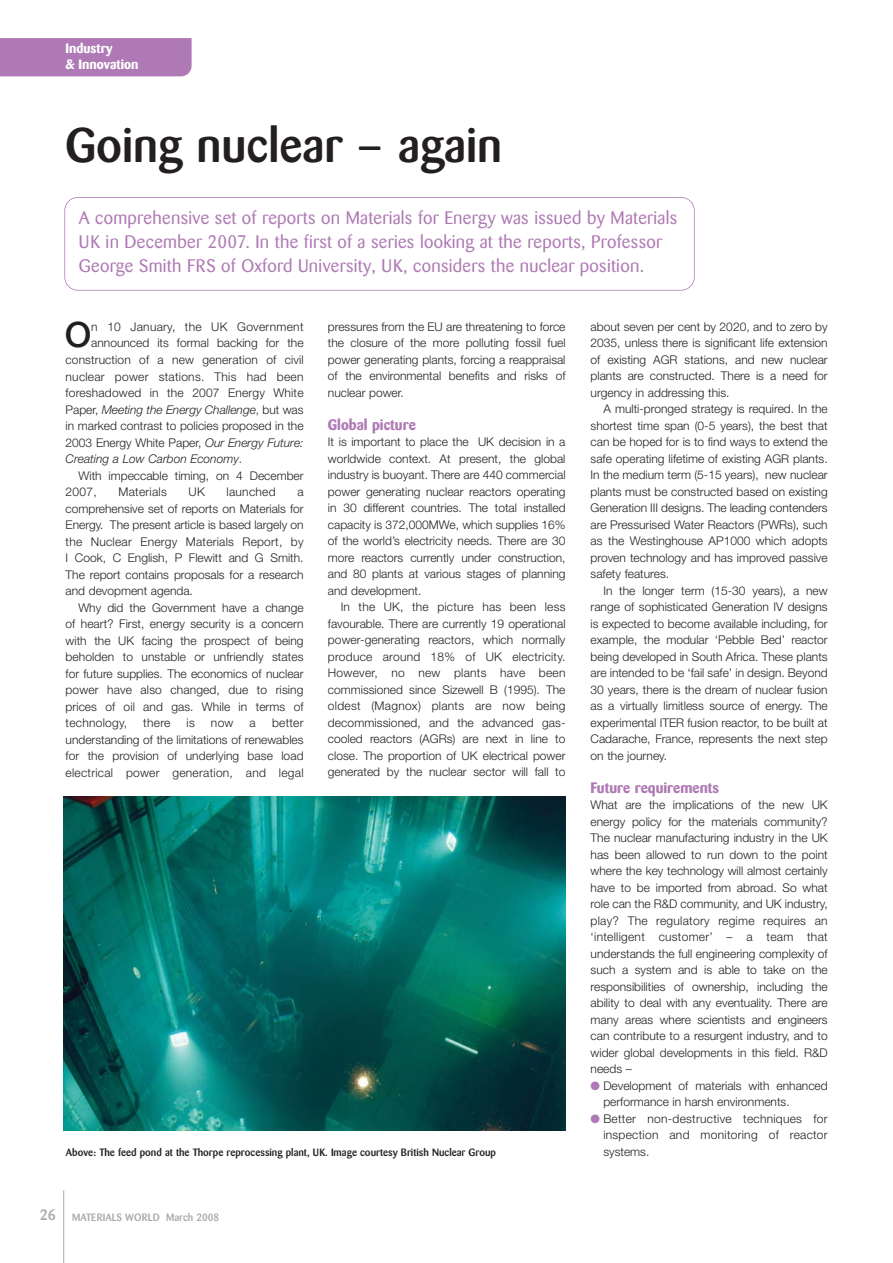
<style>
.page{position:relative;width:893px;height:1263px;background:#fff}
.page>*{position:absolute;margin:0;border:0;box-sizing:border-box;transform-origin:0 0}
.t1{font:500 48px "Barmeno";color:#231f20}
.t2{font:500 35.1px "Helvetica Neue";color:#231f20}
.t3{font:18px/24px "Barmeno";letter-spacing:.015em;color:#ae79b4}
.t4{font:700 15px "Barmeno";color:#ae79b4}
.t5{font:700 13.5px/16.2px "Barmeno";color:#fff}
.t6{font:300 12px/16.5px "Helvetica Neue";color:#231f20;text-align:justify}
.t7{font:300 12px/16.5px "Helvetica Neue";letter-spacing:.02em;color:#231f20;text-align:right}
.t8{font:italic 300 12px "Helvetica Neue";color:#231f20}
.t9{font:500 10.5px "Barmeno";color:#231f20}
.t10{font:500 10.5px "Barmeno";color:#a7a9ac}
.s1{font-style:normal}
.s2{font-style:italic}
.s3{color:#ae79b4}
.s4{font-size:15px}
</style>
<div class="page">
<div style="left:0;top:38px;width:192px;height:38px;background:#ae79b4"></div>
<hr style="left:63px;top:1190px;width:1px;height:73px;background:#a7a9ac">
<div style="left:64px;top:197px;width:631px;height:94px;border:2px solid #ae79b4;border-radius:14px"></div>
<img style="left:64px;top:796px;width:502px;height:334px">
<p class="t5" style="left:66px;top:41px;width:74px">Industry<br>&amp; Innovation</p>
<h1 class="t1" style="left:65px;top:125px;width:438px">Going nuclear – again</h1>
<h3 class="t3" style="left:79px;top:208px;width:600px">A comprehensive set of reports on Materials for Energy was issued by Materials<br>UK in December 2007. In the first of a series looking at the reports, Professor<br>George Smith FRS of Oxford University, UK, considers the nuclear position.</h3>
<h2 class="t2" style="left:65px;top:322px;width:28px">O</h2>
<p class="t7" style="left:91px;top:320px;width:214px">n 10 January, the UK Government</p>
<p class="t6" style="left:91px;top:336px;width:214px">announced its formal backing for the</p>
<p class="t6" style="left:66px;top:353px;width:239px">construction of a new generation of civil</p>
<p class="t7" style="left:66px;top:369px;width:239px">nuclear power stations. This had been</p>
<p class="t6" style="left:66px;top:386px;width:239px">foreshadowed in the 2007 Energy White</p>
<p class="t8" style="left:66px;top:405px;width:239px"><span class="s1">Paper,</span> Meeting the Energy Challenge<span class="s1">, but was</span></p>
<p class="t6" style="left:66px;top:419px;width:239px">in marked contrast to policies proposed in the</p>
<p class="t6" style="left:66px;top:435px;width:239px">2003 Energy White Paper, <span class="s2">Our Energy Future:</span></p>
<p class="t8" style="left:66px;top:454px;width:178px">Creating a Low Carbon Economy<span class="s1">.</span></p>
<p class="t6" style="left:78px;top:468px;width:227px">With impeccable timing, on 4 December</p>
<p class="t6" style="left:66px;top:485px;width:33px">2007,</p>
<p class="t7" style="left:118px;top:485px;width:50px">Materials</p>
<p class="t6" style="left:189px;top:485px;width:18px">UK</p>
<p class="t7" style="left:227px;top:485px;width:50px">launched</p>
<p class="t6" style="left:66px;top:485px;width:239px;text-indent:232px">a comprehensive set of reports on Materials for Energy. The present article is based largely on the Nuclear Energy Materials Report, by I Cook, C English, P Flewitt and G Smith.<br>The report contains proposals for a research and devopment agenda.</p>
<p class="t6" style="left:66px;top:600px;width:239px;text-indent:13px">Why did the Government have a change of heart? First, energy security is a concern with the UK facing the prospect of being beholden to unstable or unfriendly states for future supplies. The economics of nuclear power have also changed, due to rising prices of oil and gas. While in terms of technology,</p>
<p class="t6" style="left:66px;top:716px;width:239px;text-indent:206px">better understanding of the limitations of renewables for the provision of underlying base load electrical power generation, and legal</p>
<p class="t6" style="left:143px;top:716px;width:29px">there</p>
<p class="t6" style="left:187px;top:716px;width:10px">is</p>
<p class="t6" style="left:211px;top:716px;width:24px">now</p>
<p class="t6" style="left:250px;top:716px;width:8px">a</p>
<p class="t6" style="left:328px;top:319px;width:239px">pressures from the EU are threatening to force the closure of the more polluting fossil fuel power generating plants, forcing a reappraisal of the environmental benefits and risks of nuclear power.</p>
<p class="t4" style="left:328px;top:418px;width:89px">Global picture</p>
<p class="t6" style="left:328px;top:435px;width:239px">It is important to place the UK decision in a worldwide context. At present, the global industry is buoyant. There are 440 commercial power generating nuclear reactors operating in 30 different countries. The total installed capacity is 372,000MWe, which supplies 16% of the world’s electricity needs. There are 30 more reactors currently under construction, and 80 plants at various stages of planning and development.</p>
<p class="t6" style="left:328px;top:600px;width:239px;text-indent:13px">In the UK, the picture has been less favourable. There are currently 19 operational power-generating reactors, which normally produce around 18% of UK electricity.<br>However, no new plants have been commissioned since Sizewell B (1995). The oldest (Magnox) plants are now being decommissioned, and the advanced gas&shy;cooled reactors (AGRs) are next in line to close. The proportion of UK electrical power generated by the nuclear sector will fall to</p>
<p class="t6" style="left:591px;top:319px;width:239px">about seven per cent by 2020, and to zero by 2035, unless there is significant life extension of existing AGR stations, and new nuclear plants are constructed. There is a need for urgency in addressing this.</p>
<p class="t6" style="left:591px;top:402px;width:239px;text-indent:13px">A multi-pronged strategy is required. In the shortest time span (0-5 years), the best that can be hoped for is to find ways to extend the safe operating lifetime of existing AGR plants.<br>In the medium term (5-15 years), new nuclear plants must be constructed based on existing Generation III designs. The leading contenders are Pressurised Water Reactors (PWRs), such as the Westinghouse AP1000 which adopts proven technology and has improved passive safety features.</p>
<p class="t6" style="left:591px;top:583px;width:239px;text-indent:13px">In the longer term (15-30 years), a new range of sophisticated Generation IV designs is expected to become available including, for example, the modular ‘Pebble Bed’ reactor being developed in South Africa. These plants are intended to be ‘fail safe’ in design. Beyond 30 years, there is the dream of nuclear fusion as a virtually limitless source of energy. The experimental ITER fusion reactor, to be built at Cadarache, France, represents the next step on the journey.</p>
<p class="t4" style="left:591px;top:781px;width:130px">Future requirements</p>
<p class="t6" style="left:591px;top:798px;width:239px">What are the implications of the new UK energy policy for the materials community?<br>The nuclear manufacturing industry in the UK has been allowed to run down to the point where the key technology will almost certainly have to be imported from abroad. So what role can the R&amp;D community, and UK industry, play? The regulatory regime requires an ‘intelligent customer’ – a team that understands the full engineering complexity of such a system and is able to take on the responsibilities of ownership, including the ability to deal with any eventuality. There are many areas where scientists and engineers can contribute to a resurgent industry, and to wider global developments in this field. R&amp;D needs –</p>
<p class="t6" style="left:603px;top:1078px;width:226px;text-indent:-13px"><span class="s3">●</span> Development of materials with enhanced performance in harsh environments.</p>
<p class="t7" style="left:591px;top:1111px;width:239px"><span class="s3">●</span> Better non-destructive techniques for inspection and monitoring of reactor</p>
<p class="t9" style="left:66px;top:1148px;width:432px">Above: The feed pond at the Thorpe reprocessing plant, UK. Image courtesy British Nuclear Group</p>
<p class="t6" style="left:603px;top:1144px;width:47px">systems.</p>
<p class="t10" style="left:40px;top:1212px;width:181px"><span class="s4">26</span> MATERIALS WORLD March 2008</p>
</div>
